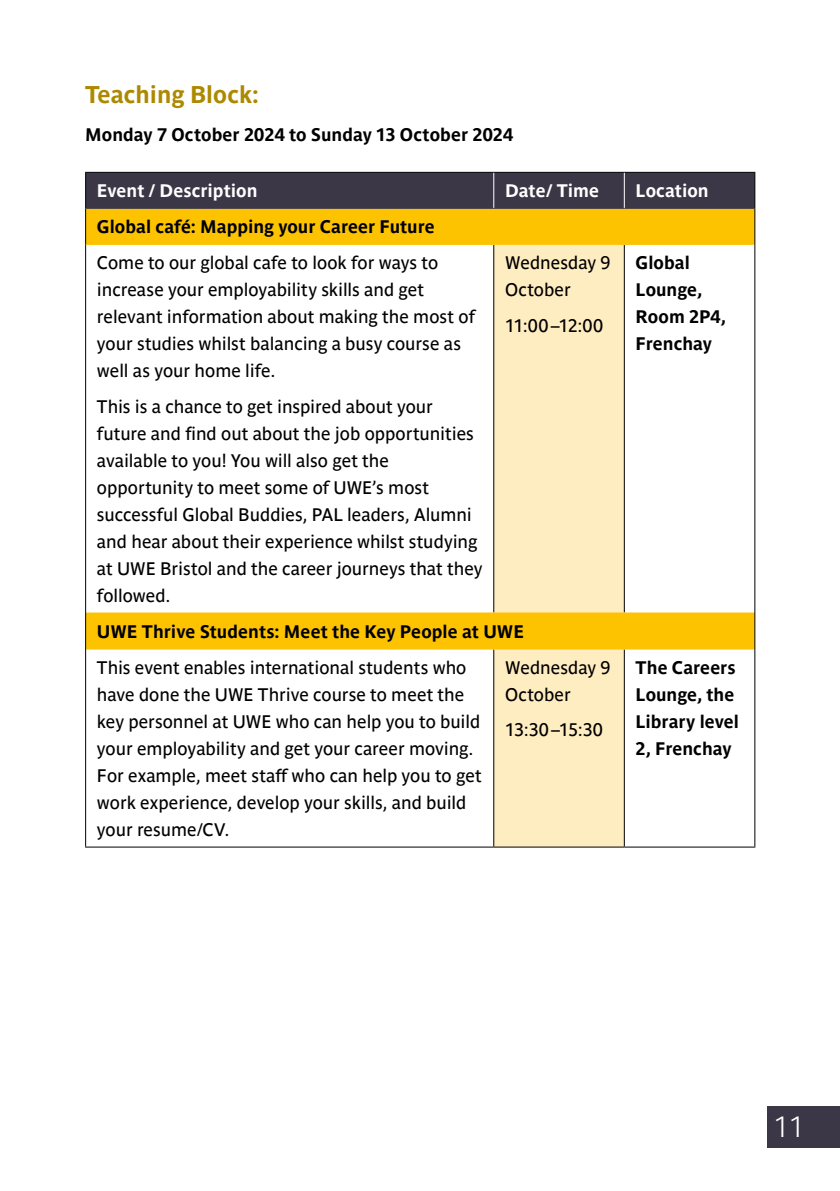
<style>
.page{position:relative;width:840px;height:1191px;background:#fff}
.page>*{position:absolute;margin:0;border:0;box-sizing:border-box;transform-origin:0 0}
.t1{font:700 29px "Parisine Pro Clair";color:#fff}
.t2{font:700 24px "Parisine Pro";color:#ad8900}
.t3{font:18px/27px "Parisine Pro";color:#000}
.t4{font:700 18px/27px "Parisine Pro";color:#000}
.t5{font:700 18px "Parisine Pro";color:#fff}
</style>
<div class="page">
<div style="left:86px;top:173px;width:668px;height:35px;background:#3b3747"></div>
<svg style="left:86px;top:209px;width:668px;height:439px"></svg>
<div style="left:493px;top:245px;width:131px;height:601px;background:#ffedc2"></div>
<hr style="left:493px;top:245px;width:1px;height:367px;background:#000">
<hr style="left:623px;top:245px;width:1px;height:367px;background:#000">
<hr style="left:493px;top:649px;width:1px;height:197px;background:#000">
<hr style="left:623px;top:649px;width:1px;height:197px;background:#000">
<hr style="left:86px;top:208px;width:407px;height:1px;background:#3b3747">
<hr style="left:493px;top:208px;width:131px;height:1px;background:#3b3747">
<hr style="left:624px;top:208px;width:130px;height:1px;background:#3b3747">
<hr style="left:86px;top:612px;width:407px;height:1px;background:#fdc300">
<hr style="left:493px;top:612px;width:131px;height:1px;background:#fdc300">
<hr style="left:624px;top:612px;width:130px;height:1px;background:#fdc300">
<hr style="left:86px;top:648px;width:407px;height:1px;background:#fdc300">
<hr style="left:493px;top:648px;width:131px;height:1px;background:#fdc300">
<hr style="left:624px;top:648px;width:130px;height:1px;background:#fdc300">
<hr style="left:86px;top:244px;width:407px;height:1px;background:#fdc300">
<hr style="left:493px;top:244px;width:131px;height:1px;background:#fdc300">
<hr style="left:624px;top:244px;width:130px;height:1px;background:#fdc300">
<hr style="left:85px;top:172px;width:408px;height:1px;background:#000">
<hr style="left:85px;top:173px;width:1px;height:35px;background:#000">
<hr style="left:493px;top:172px;width:131px;height:1px;background:#000">
<hr style="left:624px;top:172px;width:131px;height:1px;background:#000">
<hr style="left:754px;top:173px;width:1px;height:35px;background:#000">
<hr style="left:85px;top:208px;width:1px;height:36px;background:#000">
<hr style="left:754px;top:208px;width:1px;height:36px;background:#000">
<hr style="left:85px;top:244px;width:1px;height:369px;background:#000">
<hr style="left:754px;top:244px;width:1px;height:369px;background:#000">
<hr style="left:85px;top:613px;width:1px;height:36px;background:#000">
<hr style="left:754px;top:613px;width:1px;height:36px;background:#000">
<hr style="left:85px;top:649px;width:1px;height:197px;background:#000">
<hr style="left:754px;top:649px;width:1px;height:197px;background:#000">
<hr style="left:85px;top:846px;width:408px;height:1px;background:#000">
<hr style="left:493px;top:846px;width:131px;height:1px;background:#000">
<hr style="left:624px;top:846px;width:131px;height:1px;background:#000">
<hr style="left:493px;top:173px;width:1px;height:35px;background:#fff">
<hr style="left:623px;top:173px;width:1px;height:35px;background:#fff">
<div style="left:766px;top:1106px;width:73px;height:41px;background:#3b3747"></div>
<h2 class="t2" style="left:85px;top:76px;width:175px">Teaching Block:</h2>
<p class="t4" style="left:85px;top:120px;width:429px">Monday 7 October 2024 to Sunday 13 October 2024</p>
<p class="t5" style="left:97px;top:177px;width:162px">Event / Description</p>
<p class="t5" style="left:505px;top:177px;width:95px">Date/ Time</p>
<p class="t5" style="left:635px;top:177px;width:75px">Location</p>
<p class="t4" style="left:97px;top:211px;width:339px">Global café: Mapping your Career Future</p>
<p class="t3" style="left:97px;top:247px;width:379px">Come to our global cafe to look for ways to increase your employability skills and get relevant information about making the most of your studies whilst balancing a busy course as well as your home life.</p>
<p class="t3" style="left:97px;top:391px;width:387px">This is a chance to get inspired about your future and find out about the job opportunities available to you! You will also get the opportunity to meet some of UWE’s most successful Global Buddies, PAL leaders, Alumni and hear about their experience whilst studying at UWE Bristol and the career journeys that they followed.</p>
<p class="t3" style="left:505px;top:247px;width:107px">Wednesday 9<br>October</p>
<p class="t3" style="left:505px;top:310px;width:100px">11:00 –12:00</p>
<p class="t4" style="left:635px;top:247px;width:92px">Global<br>Lounge,<br>Room 2P4,<br>Frenchay</p>
<p class="t4" style="left:97px;top:616px;width:428px">UWE Thrive Students: Meet the Key People at UWE</p>
<p class="t3" style="left:97px;top:652px;width:386px">This event enables international students who have done the UWE Thrive course to meet the key personnel at UWE who can help you to build your employability and get your career moving.<br>For example, meet staff who can help you to get work experience, develop your skills, and build your resume/CV.</p>
<p class="t3" style="left:505px;top:652px;width:107px">Wednesday 9<br>October</p>
<p class="t3" style="left:505px;top:714px;width:99px">13:30 –15:30</p>
<p class="t4" style="left:635px;top:652px;width:105px">The Careers<br>Lounge, the<br>Library level<br>2, Frenchay</p>
<h1 class="t1" style="left:773px;top:1105px;width:32px">11</h1>
</div>
